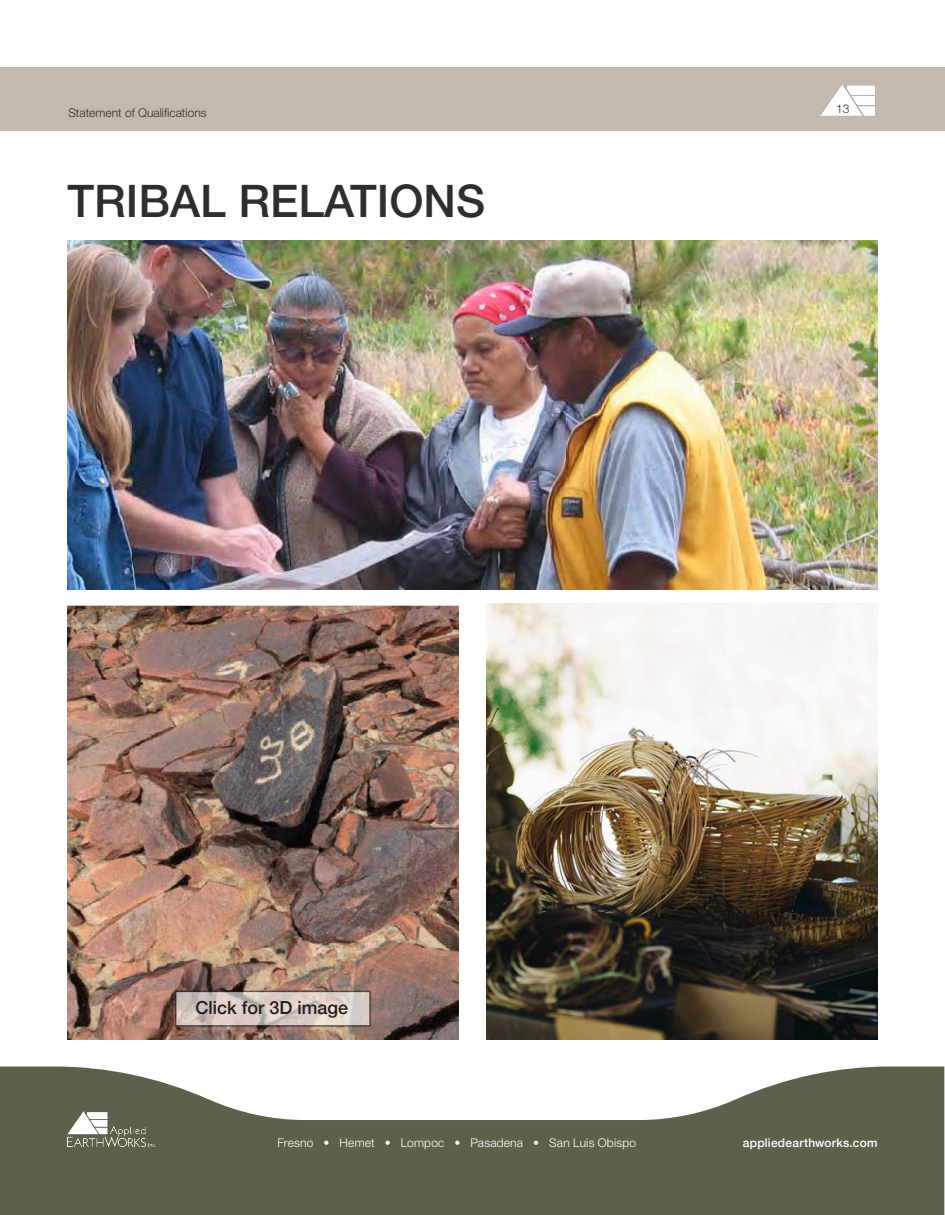
<style>
.page{position:relative;width:945px;height:1215px;background:#fff}
.page>*{position:absolute;margin:0;border:0;box-sizing:border-box;transform-origin:0 0}
.Content_Titles_for_E{font:500 45px "Helvetica Neue LT Std";color:#2e2e2e}
.t1{font:500 18px "Helvetica Neue";color:#231f20}
.t2{font:300 12px "Helvetica Neue LT Std";letter-spacing:.015em;color:#fff}
.t3{font:300 12px "Helvetica Neue LT Std";color:#2e2e2e}
.t4{font:500 12px "Helvetica Neue";letter-spacing:.015em;color:#fff}
</style>
<div class="page">
<img style="left:68px;top:606px;width:391px;height:434px">
<img style="left:68px;top:241px;width:810px;height:348px">
<img style="left:486px;top:603px;width:392px;height:437px">
<svg style="left:178px;top:994px;width:190px;height:30px;background:#d8cbc5"></svg>
<div style="left:175px;top:991px;width:196px;height:36px;border:2px solid #231f20"></div>
<div style="left:0;top:68px;width:944px;height:63px;background:#c2b9b0"></div>
<svg style="left:0;top:1066px;width:944px;height:149px;fill:#5f604b"></svg>
<img style="left:68px;top:1111px;width:87px;height:36px">
<img style="left:821px;top:84px;width:54px;height:32px">
<p class="t3" style="left:68px;top:105px;width:140px">Statement of Qualifications</p>
<p class="t3" style="left:836px;top:101px;width:15px">13</p>
<p class="Content_Titles_for_E" style="left:68px;top:175px;width:419px">TRIBAL RELATIONS</p>
<p class="t1" style="left:195px;top:993px;width:154px">Click for 3D image</p>
<p class="t2" style="left:278px;top:1135px;width:360px">Fresno • Hemet • Lompoc • Pasadena • San Luis Obispo</p>
<p class="t4" style="left:743px;top:1133px;width:136px">appliedearthworks.com</p>
</div>
